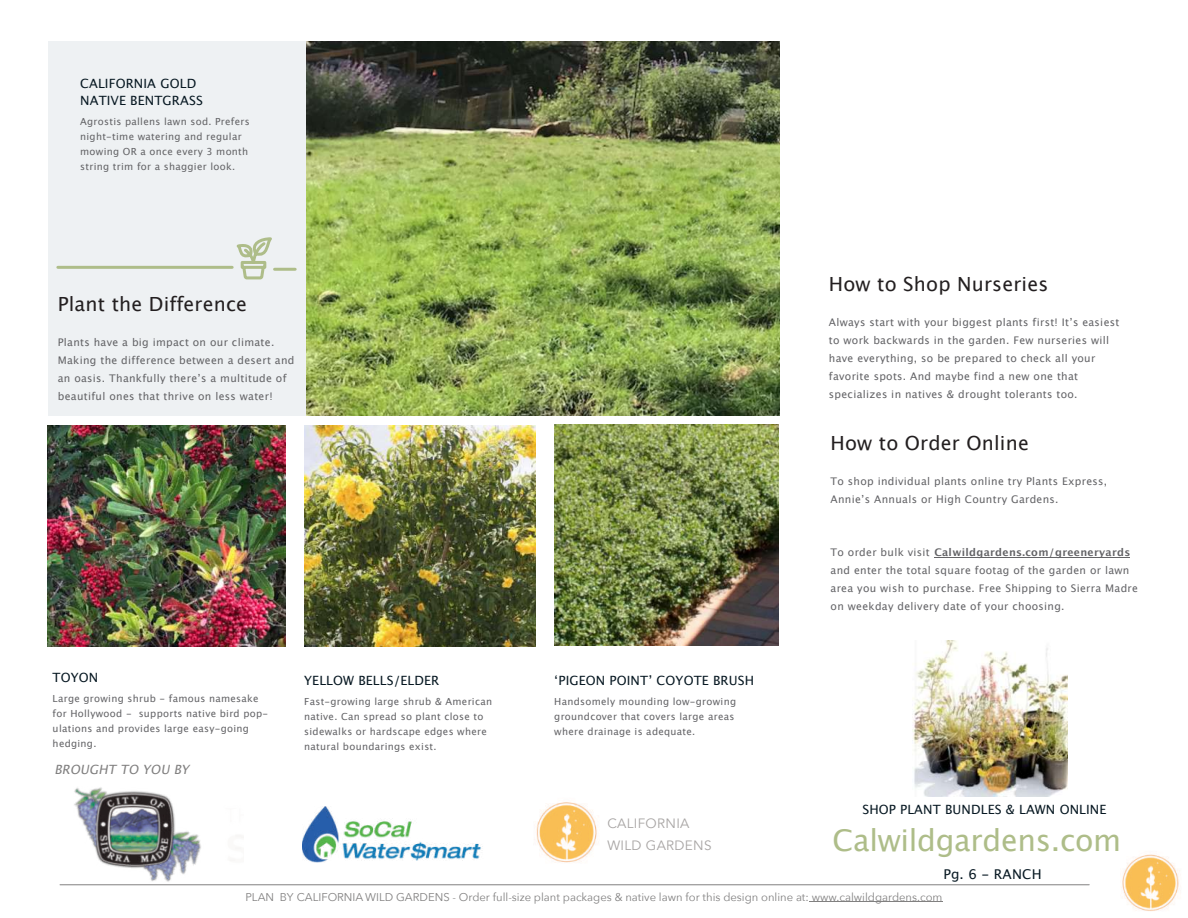
<style>
.page{position:relative;width:1188px;height:918px;background:#fff}
.page>*{position:absolute;margin:0;border:0;box-sizing:border-box;transform-origin:0 0}
.t1{font:30px "Lucida Grande";letter-spacing:-.01em;color:#aebd89}
.t2{font:19.5px "Lucida Grande";letter-spacing:.01em;color:#231f20}
.t3{font:13.5px/21.8px "Avenir";letter-spacing:.025em;color:#a8a5a4}
.t4{font:13.5px "Lucida Grande";letter-spacing:.01em;color:#071822}
.t5{font:12.75px/16.5px "Lucida Grande";letter-spacing:.01em;color:#071822}
.t6{font:italic 12.75px "Lucida Grande";color:#818080}
.t7{font:11.25px "Avenir Next";color:#818080}
.t8{font:10.5px/18px "Lucida Grande";letter-spacing:.03em;color:#636366}
.t9{font:9.75px/15px "Lucida Grande";letter-spacing:.03em;color:#636366}
.s1{font-weight:700}
</style>
<div class="page">
<div style="left:48px;top:42px;width:731px;height:374px;background:#eef1f3"></div>
<hr style="left:58px;top:266px;width:174px;height:3px;background:#aebd89">
<hr style="left:275px;top:268px;width:20px;height:3px;background:#aebd89">
<svg style="left:230px;top:237px;width:48px;height:43px"></svg>
<img style="left:306px;top:42px;width:473px;height:374px">
<img style="left:304px;top:425px;width:231px;height:222px">
<img style="left:554px;top:424px;width:225px;height:221px">
<img style="left:48px;top:425px;width:238px;height:222px">
<hr style="left:60px;top:885px;width:1029px;height:1px;background:#818080">
<img style="left:1122px;top:854px;width:57px;height:57px">
<img style="left:912px;top:640px;width:156px;height:157px">
<hr style="left:934px;top:557px;width:196px;height:1px;background:#636366">
<img style="left:536px;top:802px;width:61px;height:61px">
<img style="left:74px;top:787px;width:127px;height:95px">
<img style="left:303px;top:806px;width:178px;height:56px">
<hr style="left:809px;top:902px;width:134px;height:1px;background:#818080">
<p class="t5" style="left:80px;top:76px;width:124px">CALIFORNIA GOLD<br>NATIVE BENTGRASS</p>
<p class="t9" style="left:80px;top:115px;width:171px">Agrostis pallens lawn sod. Prefers night-time watering and regular mowing OR a once every 3 month string trim for a shaggier look.</p>
<h2 class="t2" style="left:58px;top:296px;width:191px">Plant the Difference</h2>
<p class="t8" style="left:58px;top:334px;width:238px">Plants have a big impact on our climate.<br>Making the difference between a desert and an oasis. Thankfully thereʼs a multitude of beautiful ones that thrive on less water!</p>
<p class="t5" style="left:53px;top:670px;width:47px">TOYON</p>
<p class="t9" style="left:53px;top:692px;width:217px">Large growing shrub - famous namesake for Hollywood - supports native bird pop&shy;ulations and provides large easy-going hedging.</p>
<p class="t6" style="left:54px;top:764px;width:139px">BROUGHT TO YOU BY</p>
<p class="t5" style="left:304px;top:673px;width:137px">YELLOW BELLS/ELDER</p>
<p class="t9" style="left:304px;top:695px;width:189px">Fast-growing large shrub &amp; American native. Can spread so plant close to sidewalks or hardscape edges where natural boundarings exist.</p>
<p class="t5" style="left:554px;top:673px;width:201px">ʻPIGEON POINTʼ COYOTE BRUSH</p>
<p class="t9" style="left:554px;top:695px;width:183px">Handsomely mounding low-growing groundcover that covers large areas where drainage is adequate.</p>
<p class="t3" style="left:607px;top:812px;width:106px">CALIFORNIA<br>WILD GARDENS</p>
<h2 class="t2" style="left:829px;top:276px;width:221px">How to Shop Nurseries</h2>
<p class="t8" style="left:829px;top:314px;width:292px">Always start with your biggest plants first! Itʼs easiest to work backwards in the garden. Few nurseries will have everything, so be prepared to check all your favorite spots. And maybe find a new one that specializes in natives &amp; drought tolerants too.</p>
<h2 class="t2" style="left:831px;top:434px;width:200px">How to Order Online</h2>
<p class="t8" style="left:831px;top:473px;width:278px">To shop individual plants online try Plants Express,<br>Annieʼs Annuals or High Country Gardens.</p>
<p class="t8" style="left:831px;top:544px;width:309px">To order bulk visit <span class="s1">Calwildgardens.com/greeneryards </span>and enter the total square footag of the garden or lawn area you wish to purchase. Free Shipping to Sierra Madre on weekday delivery date of your choosing.</p>
<p class="t5" style="left:862px;top:803px;width:246px">SHOP PLANT BUNDLES &amp; LAWN ONLINE</p>
<h1 class="t1" style="left:833px;top:827px;width:290px">Calwildgardens.com</h1>
<p class="t4" style="left:943px;top:868px;width:100px">Pg. 6 - RANCH</p>
<p class="t7" style="left:245px;top:889px;width:699px">PLAN BY CALIFORNIA WILD GARDENS - Order full-size plant packages &amp; native lawn for this design online at: www.calwildgardens.com</p>
</div>
